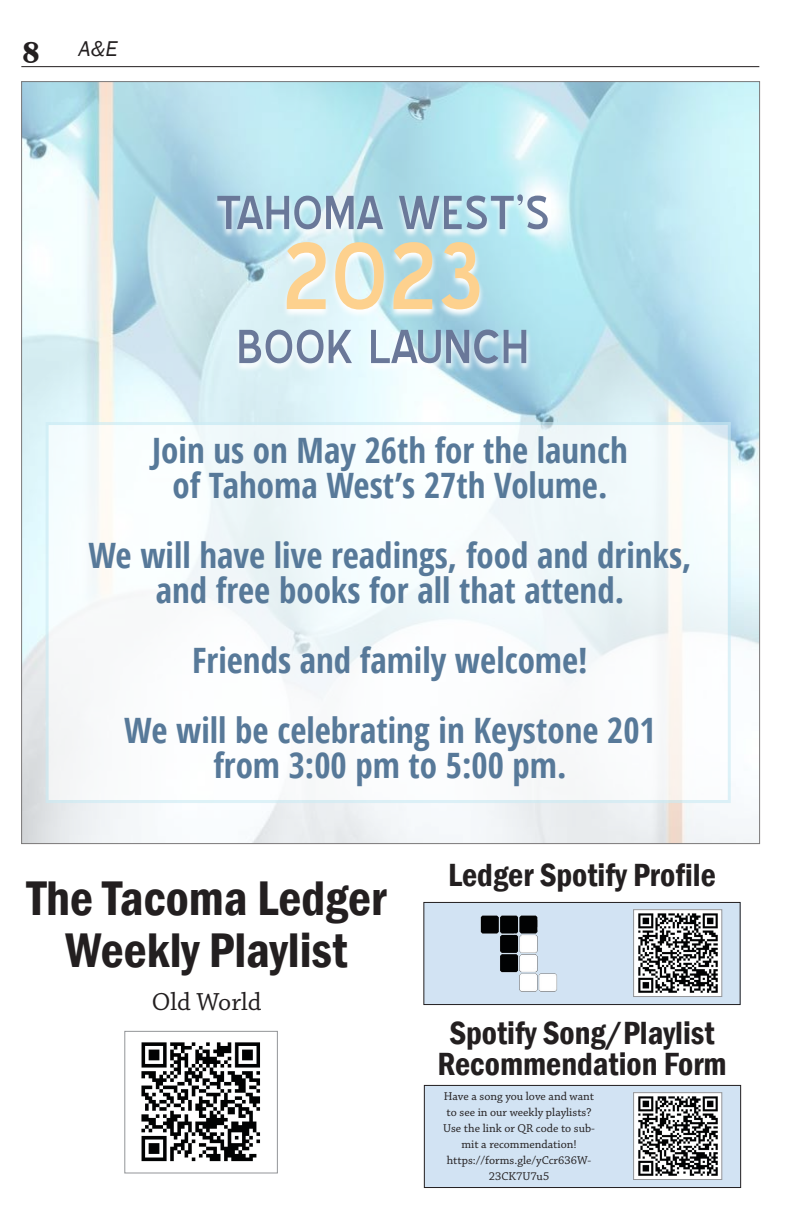
<style>
.page{position:relative;width:792px;height:1224px;background:#fff}
.page>*{position:absolute;margin:0;border:0;box-sizing:border-box;transform-origin:0 0}
.t1{font:120px "Blue Highway";color:#fdd18e}
.t2{font:60px "Blue Highway";color:#6a7899}
.t3{font:600 condensed 50px "Franklin Gothic";color:#231f20}
.t4{font:700 condensed 35px "Open Sans";color:#577999}
.t5{font:600 condensed 33px/31px "Franklin Gothic";color:#231f20;text-align:center}
.t6{font:condensed 26.5px "Bernard";color:#231f20;scale:1.28 1}
.t7{font:26px "Chaparral Pro";color:#231f20}
.t8{font:italic 22px "Franklin Gothic";color:#231f20}
.t9{font:12px/16px "Chaparral Pro";color:#231f20;text-align:center}
</style>
<div class="page">
<div style="left:424px;top:902px;width:316px;height:103px;background:#d2e3f3"></div>
<div style="left:424px;top:902px;width:316px;height:103px;border:1px solid #231f20"></div>
<img style="left:480px;top:915px;width:77px;height:77px">
<img style="left:635px;top:911px;width:85px;height:84px">
<div style="left:633px;top:909px;width:89px;height:88px;border:1px solid #939598"></div>
<img style="left:141px;top:1042px;width:119px;height:120px">
<div style="left:125px;top:1031px;width:153px;height:142px;border:1px solid #939598"></div>
<hr style="left:21px;top:66px;width:738px;height:1px;background:#231f20">
<div style="left:424px;top:1085px;width:317px;height:103px;background:#d2e3f3"></div>
<div style="left:424px;top:1085px;width:317px;height:103px;border:1px solid #231f20"></div>
<img style="left:635px;top:1094px;width:85px;height:84px">
<div style="left:633px;top:1092px;width:89px;height:88px;border:1px solid #939598"></div>
<img style="left:23px;top:83px;width:735px;height:759px">
<div style="left:46px;top:422px;width:685px;height:381px;background:linear-gradient(to right,#f7fbfc,#f5f9fb);border:3px solid #cbebf4"></div>
<svg style="left:213px;top:194px;width:340px;height:179px;background:#cce9f1"></svg>
<p class="t6" style="left:23px;top:38px;width:15px">8</p>
<p class="t8" style="left:79px;top:35px;width:41px">A&amp;E</p>
<p class="t2" style="left:216px;top:187px;width:336px">TAHOMA WEST’S</p>
<p class="t1" style="left:282px;top:225px;width:203px">2023</p>
<p class="t2" style="left:236px;top:321px;width:294px">BOOK LAUNCH</p>
<p class="t4" style="left:152px;top:426px;width:477px">Join us on May 26th for the launch</p>
<p class="t4" style="left:173px;top:461px;width:436px">of Tahoma West’s 27th Volume.</p>
<p class="t4" style="left:88px;top:531px;width:605px">We will have live readings, food and drinks,</p>
<p class="t4" style="left:156px;top:566px;width:470px">and free books for all that attend.</p>
<p class="t4" style="left:192px;top:636px;width:397px">Friends and family welcome!</p>
<p class="t4" style="left:124px;top:706px;width:533px">We will be celebrating in Keystone 201</p>
<p class="t4" style="left:213px;top:741px;width:355px">from 3:00 pm to 5:00 pm.</p>
<p class="t3" style="left:27px;top:865px;width:361px">The Tacoma Ledger</p>
<p class="t3" style="left:66px;top:917px;width:284px">Weekly Playlist</p>
<p class="t7" style="left:152px;top:988px;width:111px">Old World</p>
<p class="t5" style="left:448px;top:859px;width:269px">Ledger Spotify Profile</p>
<p class="t5" style="left:437px;top:1017px;width:291px">Spotify Song/Playlist<br>Recommendation Form</p>
<p class="t9" style="left:443px;top:1088px;width:153px">Have a song you love and want to see in our weekly playlists?<br>Use the link or QR code to sub&shy;mit a recommendation!</p>
<p class="t9" style="left:447px;top:1152px;width:146px">https://forms.gle/yCcr636W-<br>23CK7U7u5</p>
</div>
